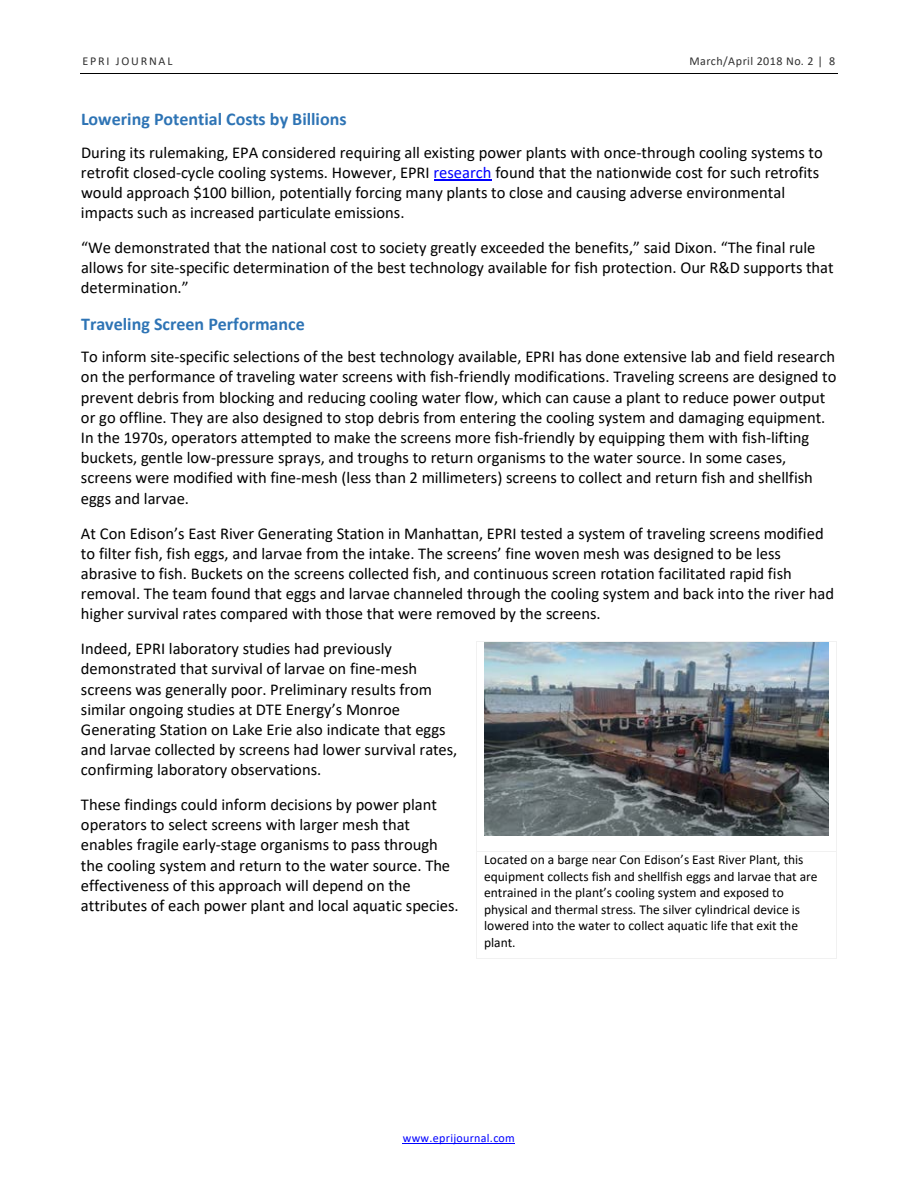
<style>
.page{position:relative;width:918px;height:1188px;background:#fff}
.page>*{position:absolute;margin:0;border:0;box-sizing:border-box;transform-origin:0 0}
.t1{font:700 18px "Calibri";color:#2e74b5}
.t2{font:16.5px/20.2px "Calibri";color:#000}
.t3{font:13.5px/16.5px "Calibri";color:#000}
.t4{font:12px "Calibri";letter-spacing:.045em;color:#303030}
.t5{font:12px "Calibri";letter-spacing:.025em;color:#00f}
.t6{font:12px "Calibri";letter-spacing:.145em;color:#303030}
.s1{color:#00f}
</style>
<div class="page">
<hr style="left:80px;top:73px;width:758px;height:1px;background:#000">
<hr style="left:403px;top:1143px;width:112px;height:1px;background:#00f">
<hr style="left:434px;top:179px;width:58px;height:2px;background:#00f">
<hr style="left:476px;top:641px;width:360px;height:1px;background:#f1f1f1">
<hr style="left:476px;top:642px;width:1px;height:209px;background:#f1f1f1">
<hr style="left:836px;top:642px;width:1px;height:209px;background:#f1f1f1">
<hr style="left:476px;top:851px;width:360px;height:1px;background:#f1f1f1">
<hr style="left:476px;top:851px;width:1px;height:107px;background:#f1f1f1">
<hr style="left:476px;top:958px;width:360px;height:1px;background:#f1f1f1">
<hr style="left:836px;top:851px;width:1px;height:107px;background:#f1f1f1">
<img style="left:484px;top:642px;width:345px;height:194px">
<p class="t6" style="left:82px;top:53px;width:92px">EPRI JOURNAL</p>
<p class="t4" style="left:689px;top:53px;width:147px">March/April 2018 No. 2 | 8</p>
<p class="t1" style="left:81px;top:106px;width:267px">Lowering Potential Costs by Billions</p>
<p class="t2" style="left:81px;top:142px;width:743px">During its rulemaking, EPA considered requiring all existing power plants with once-through cooling systems to retrofit closed-cycle cooling systems. However, EPRI <span class="s1">research</span> found that the nationwide cost for such retrofits would approach $100 billion, potentially forcing many plants to close and causing adverse environmental impacts such as increased particulate emissions.</p>
<p class="t2" style="left:81px;top:237px;width:754px">“We demonstrated that the national cost to society greatly exceeded the benefits,” said Dixon. “The final rule allows for site-specific determination of the best technology available for fish protection. Our R&amp;D supports that determination.”</p>
<p class="t1" style="left:81px;top:311px;width:225px">Traveling Screen Performance</p>
<p class="t2" style="left:81px;top:346px;width:757px">To inform site-specific selections of the best technology available, EPRI has done extensive lab and field research on the performance of traveling water screens with fish-friendly modifications. Traveling screens are designed to prevent debris from blocking and reducing cooling water flow, which can cause a plant to reduce power output or go offline. They are also designed to stop debris from entering the cooling system and damaging equipment.<br>In the 1970s, operators attempted to make the screens more fish-friendly by equipping them with fish-lifting buckets, gentle low-pressure sprays, and troughs to return organisms to the water source. In some cases, screens were modified with fine-mesh (less than 2 millimeters) screens to collect and return fish and shellfish eggs and larvae.</p>
<p class="t2" style="left:81px;top:523px;width:755px">At Con Edison’s East River Generating Station in Manhattan, EPRI tested a system of traveling screens modified to filter fish, fish eggs, and larvae from the intake. The screens’ fine woven mesh was designed to be less abrasive to fish. Buckets on the screens collected fish, and continuous screen rotation facilitated rapid fish removal. The team found that eggs and larvae channeled through the cooling system and back into the river had higher survival rates compared with those that were removed by the screens.</p>
<p class="t2" style="left:81px;top:638px;width:378px">Indeed, EPRI laboratory studies had previously demonstrated that survival of larvae on fine-mesh screens was generally poor. Preliminary results from similar ongoing studies at DTE Energy’s Monroe Generating Station on Lake Erie also indicate that eggs and larvae collected by screens had lower survival rates, confirming laboratory observations.</p>
<p class="t2" style="left:81px;top:794px;width:379px">These findings could inform decisions by power plant operators to select screens with larger mesh that enables fragile early-stage organisms to pass through the cooling system and return to the water source. The effectiveness of this approach will depend on the attributes of each power plant and local aquatic species.</p>
<p class="t3" style="left:484px;top:851px;width:335px">Located on a barge near Con Edison’s East River Plant, this equipment collects fish and shellfish eggs and larvae that are entrained in the plant’s cooling system and exposed to physical and thermal stress. The silver cylindrical device is lowered into the water to collect aquatic life that exit the plant.</p>
<p class="t5" style="left:403px;top:1129px;width:113px">www.eprijournal.com</p>
</div>
